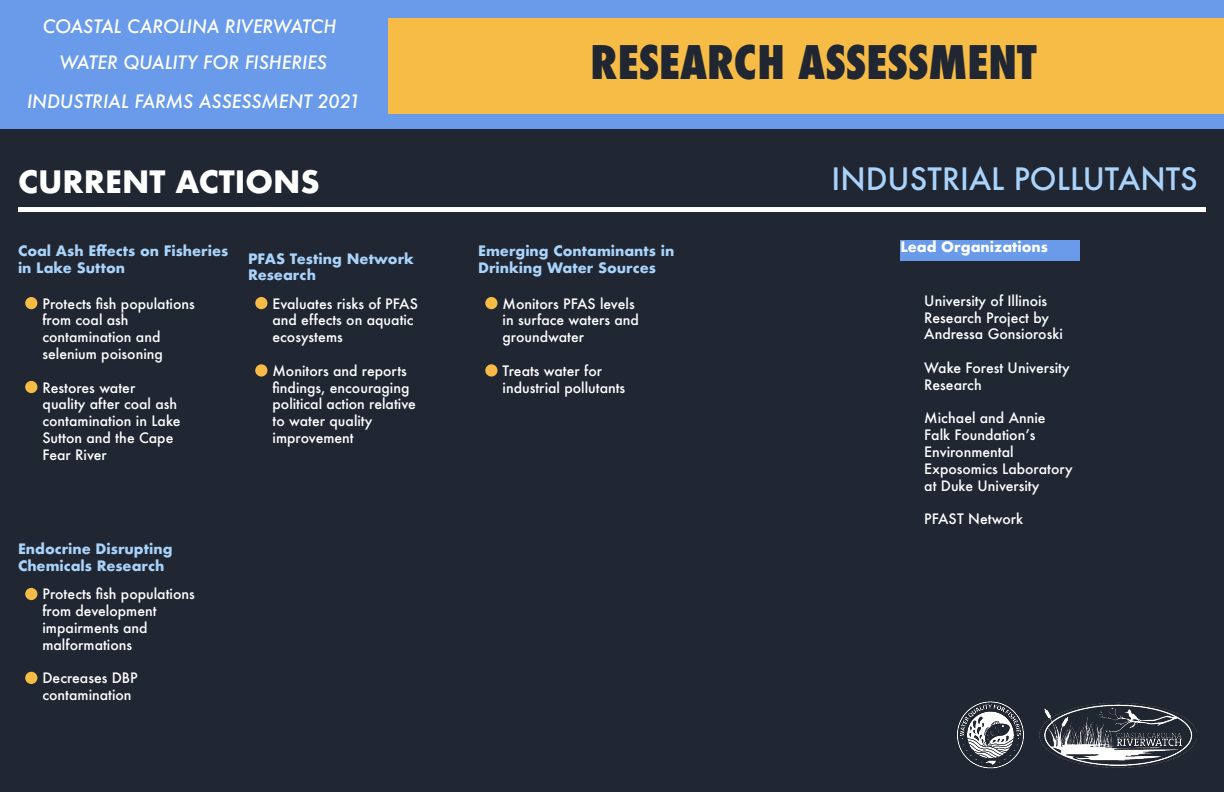
<style>
.page{position:relative;width:1224px;height:792px;background:#fff}
.page>*{position:absolute;margin:0;border:0;box-sizing:border-box;transform-origin:0 0}
.t1{font:800 condensed 45px "Futura";color:#202632}
.t2{font:500 30px "Futura";color:#a9d3fb}
.t3{font:700 30px "Futura";color:#fff}
.t4{font:italic 500 18px "Futura";color:#fff}
.t5{font:500 14px/16.8px "Futura";color:#fff}
.t6{font:700 14px/16.8px "Futura";color:#a9d3fb}
.t7{font:700 14px "Futura";color:#fff}
</style>
<div class="page">
<div style="left:0;top:0;width:1224px;height:132px;background:#699bea"></div>
<div style="left:389px;top:18px;width:835px;height:96px;background:#f7bc45"></div>
<div style="left:0;top:130px;width:1224px;height:662px;background:#202632"></div>
<img style="left:1039px;top:702px;width:158px;height:66px">
<img style="left:957px;top:701px;width:67px;height:68px">
<div style="left:18px;top:207px;width:1188px;height:5px;background:#fff"></div>
<div style="left:25px;top:297px;width:12px;height:12px;background:#f7bc45;border-radius:50%"></div>
<div style="left:25px;top:588px;width:12px;height:12px;background:#f7bc45;border-radius:50%"></div>
<div style="left:485px;top:297px;width:13px;height:12px;background:#f7bc45;border-radius:50%"></div>
<div style="left:255px;top:297px;width:12px;height:12px;background:#f7bc45;border-radius:50%"></div>
<div style="left:25px;top:672px;width:12px;height:12px;background:#f7bc45;border-radius:50%"></div>
<svg style="left:485px;top:364px;width:13px;height:13px"></svg>
<div style="left:255px;top:364px;width:12px;height:13px;background:#f7bc45;border-radius:50%"></div>
<div style="left:25px;top:381px;width:12px;height:12px;background:#f7bc45;border-radius:50%"></div>
<div style="left:900px;top:240px;width:180px;height:20px;background:#699bea"></div>
<p class="t4" style="left:43px;top:14px;width:295px">COASTAL CAROLINA RIVERWATCH</p>
<p class="t4" style="left:59px;top:50px;width:269px">WATER QUALITY FOR FISHERIES</p>
<p class="t1" style="left:591px;top:32px;width:448px">RESEARCH ASSESSMENT</p>
<p class="t4" style="left:27px;top:89px;width:335px">INDUSTRIAL FARMS ASSESSMENT 2021</p>
<p class="t3" style="left:18px;top:160px;width:303px">CURRENT ACTIONS</p>
<p class="t6" style="left:18px;top:243px;width:212px">Coal Ash Effects on Fisheries in Lake Sutton</p>
<p class="t5" style="left:42px;top:295px;width:154px">Protects fish populations from coal ash contamination and selenium poisoning</p>
<p class="t5" style="left:42px;top:379px;width:140px">Restores water quality after coal ash contamination in Lake<br>Sutton and the Cape<br>Fear River</p>
<p class="t6" style="left:248px;top:250px;width:168px">PFAS Testing Network<br>Research</p>
<p class="t5" style="left:273px;top:295px;width:147px">Evaluates risks of PFAS and effects on aquatic ecosystems</p>
<p class="t5" style="left:273px;top:362px;width:145px">Monitors and reports findings, encouraging political action relative to water quality improvement</p>
<p class="t6" style="left:18px;top:540px;width:156px">Endocrine Disrupting<br>Chemicals Research</p>
<p class="t5" style="left:42px;top:586px;width:154px">Protects fish populations from development impairments and malformations</p>
<p class="t5" style="left:42px;top:670px;width:97px">Decreases DBP contamination</p>
<p class="t6" style="left:478px;top:243px;width:198px">Emerging Contaminants in<br>Drinking Water Sources</p>
<p class="t5" style="left:503px;top:295px;width:138px">Monitors PFAS levels in surface waters and groundwater</p>
<p class="t5" style="left:503px;top:362px;width:124px">Treats water for industrial pollutants</p>
<p class="t2" style="left:832px;top:158px;width:368px">INDUSTRIAL POLLUTANTS</p>
<p class="t7" style="left:900px;top:236px;width:149px">Lead Organizations</p>
<p class="t5" style="left:924px;top:292px;width:140px">University of Illinois<br>Research Project by<br>Andressa Gonsioroski</p>
<p class="t5" style="left:924px;top:359px;width:147px">Wake Forest University<br>Research</p>
<p class="t5" style="left:924px;top:410px;width:150px">Michael and Annie<br>Falk Foundation’s<br>Environmental<br>Exposomics Laboratory at Duke University</p>
<p class="t5" style="left:924px;top:510px;width:100px">PFAST Network</p>
</div>
